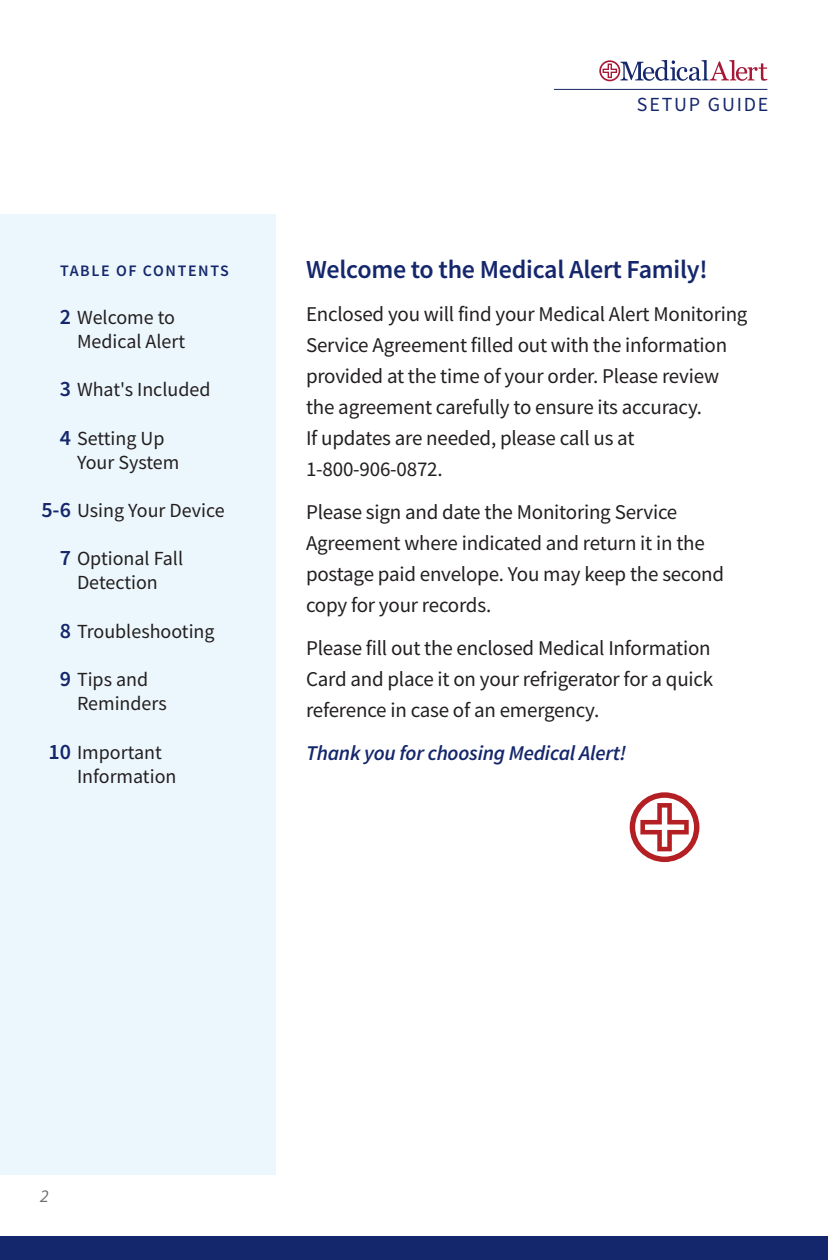
<style>
.page{position:relative;width:828px;height:1260px;background:#fff}
.page>*{position:absolute;margin:0;border:0;box-sizing:border-box;transform-origin:0 0}
.t1{font:600 26px "Source Sans Pro";letter-spacing:-.01em;color:#15276c}
.t2{font:21px/31px "Source Sans Pro";letter-spacing:-.01em;color:#231f20}
.t3{font:italic 600 21px "Source Sans Pro";letter-spacing:-.01em;color:#15276c}
.t4{font:20px/24px "Source Sans Pro";color:#231f20}
.t5{font:20px "Source Sans Pro";letter-spacing:.09em;color:#15276c}
.t6{font:italic 18px "Source Sans Pro";color:#6d6e71}
.t7{font:600 16px "Source Sans Pro";letter-spacing:.1em;color:#15276c}
.s1{font-weight:600;font-size:22px;color:#15276c}
</style>
<div class="page">
<div style="left:0;top:1236px;width:828px;height:24px;background:#15276c"></div>
<hr style="left:554px;top:89px;width:213px;height:1px;background:#15276c">
<svg style="left:599px;top:60px;width:168px;height:21px"></svg>
<svg style="left:630px;top:792px;width:69px;height:70px"></svg>
<div style="left:0;top:214px;width:276px;height:961px;background:#ecf7fd"></div>
<p class="t7" style="left:60px;top:264px;width:170px">TABLE OF CONTENTS</p>
<p class="t4" style="left:77px;top:307px;width:110px;text-indent:-17px"><span class="s1">2</span> Welcome to<br>Medical Alert</p>
<p class="t4" style="left:60px;top:379px;width:152px"><span class="s1">3</span> What's Included</p>
<p class="t4" style="left:77px;top:428px;width:104px;text-indent:-17px"><span class="s1">4</span> Setting Up<br>Your System</p>
<p class="t4" style="left:41px;top:500px;width:185px"><span class="s1">5-6</span> Using Your Device</p>
<p class="t4" style="left:60px;top:548px;width:125px;text-align:center"><span class="s1">7</span> Optional Fall<br>Detection</p>
<p class="t4" style="left:60px;top:621px;width:156px"><span class="s1">8</span> Troubleshooting</p>
<p class="t4" style="left:77px;top:669px;width:91px;text-indent:-17px"><span class="s1">9</span> Tips and<br>Reminders</p>
<p class="t4" style="left:77px;top:742px;width:101px;text-indent:-29px"><span class="s1">10</span> Important<br>Information</p>
<p class="t5" style="left:637px;top:92px;width:133px">SETUP GUIDE</p>
<p class="t1" style="left:306px;top:258px;width:403px">Welcome to the Medical Alert Family!</p>
<p class="t2" style="left:306px;top:300px;width:443px">Enclosed you will find your Medical Alert Monitoring Service Agreement filled out with the information provided at the time of your order. Please review the agreement carefully to ensure its accuracy.<br>If updates are needed, please call us at 1-800-906-0872.</p>
<p class="t2" style="left:306px;top:498px;width:420px">Please sign and date the Monitoring Service Agreement where indicated and return it in the postage paid envelope. You may keep the second copy for your records.</p>
<p class="t2" style="left:306px;top:634px;width:409px">Please fill out the enclosed Medical Information<br>Card and place it on your refrigerator for a quick reference in case of an emergency.</p>
<p class="t3" style="left:306px;top:745px;width:322px">Thank you for choosing Medical Alert!</p>
<p class="t6" style="left:40px;top:1188px;width:10px">2</p>
</div>
